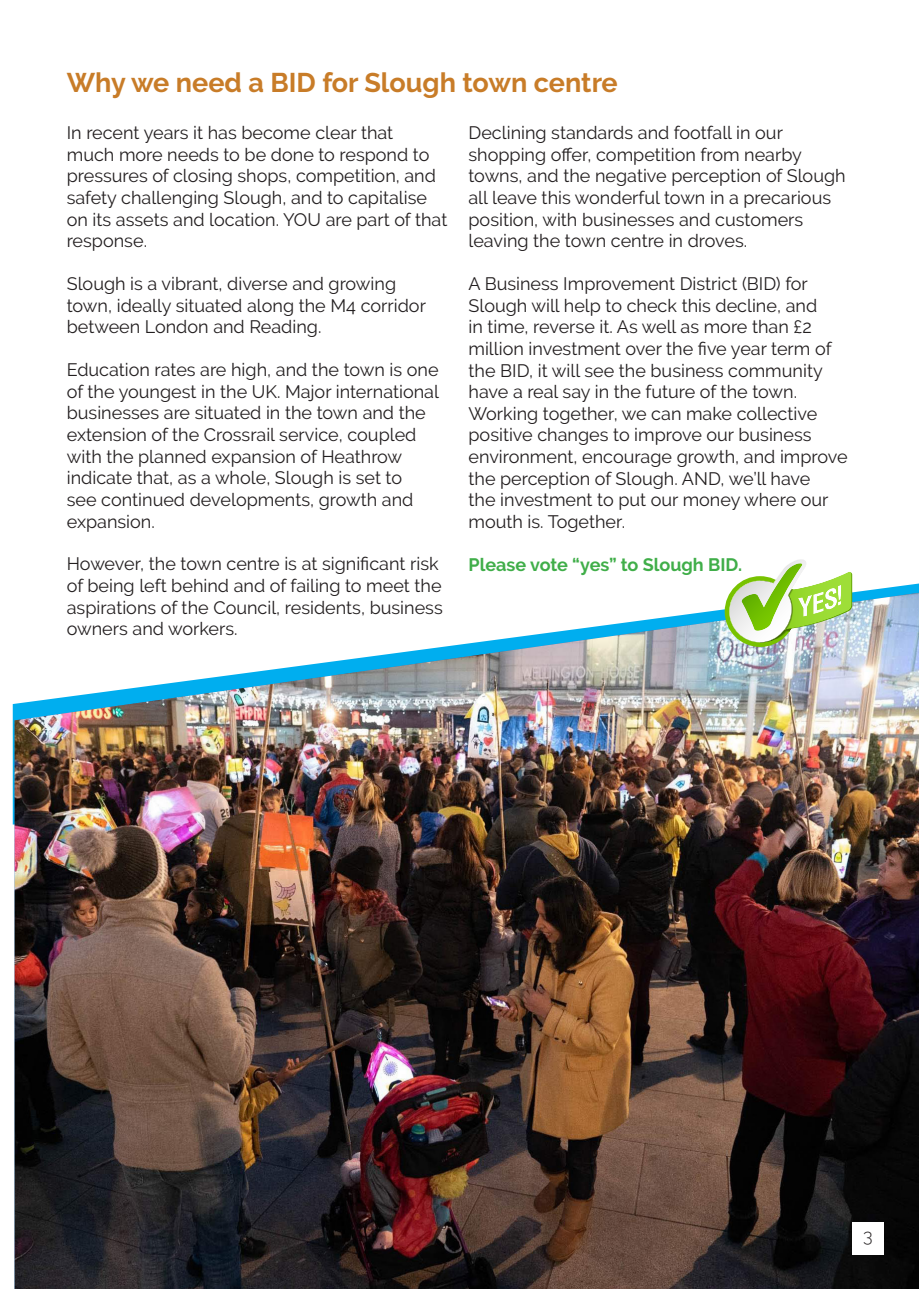
<style>
.page{position:relative;width:919px;height:1289px;background:#fff}
.page>*{position:absolute;margin:0;border:0;box-sizing:border-box;transform-origin:0 0}
.t1{font:700 27px "Raleway";color:#c87c28}
.t2{font:18px/21.6px "Raleway";color:#231f20}
.t3{font:700 18px "Raleway";color:#40ae49}
.t4{font:300 18px "Raleway";color:#231f20}
</style>
<div class="page">
<img style="left:15px;top:592px;width:903px;height:696px">
<div style="left:852px;top:1222px;width:31px;height:32px;background:#fff"></div>
<svg style="left:724px;top:576px;width:71px;height:71px"></svg>
<svg style="left:729px;top:559px;width:123px;height:83px"></svg>
<h1 class="t1" style="left:67px;top:72px;width:552px">Why we need a BID for Slough town centre</h1>
<p class="t2" style="left:67px;top:124px;width:382px">In recent years it has become clear that<br>much more needs to be done to respond to pressures of closing shops, competition, and safety challenging Slough, and to capitalise on its assets and location. YOU are part of that response.</p>
<p class="t2" style="left:67px;top:275px;width:360px">Slough is a vibrant, diverse and growing town, ideally situated along the M4 corridor between London and Reading.</p>
<p class="t2" style="left:67px;top:361px;width:373px">Education rates are high, and the town is one of the youngest in the UK. Major international businesses are situated in the town and the extension of the Crossrail service, coupled with the planned expansion of Heathrow indicate that, as a whole, Slough is set to<br>see continued developments, growth and expansion.</p>
<p class="t2" style="left:67px;top:553px;width:377px">However, the town centre is at significant risk of being left behind and of failing to meet the aspirations of the Council, residents, business owners and workers.</p>
<p class="t2" style="left:468px;top:124px;width:378px">Declining standards and footfall in our shopping offer, competition from nearby towns, and the negative perception of Slough all leave this wonderful town in a precarious position, with businesses and customers leaving the town centre in droves.</p>
<p class="t2" style="left:468px;top:275px;width:380px">A Business Improvement District (BID) for Slough will help to check this decline, and<br>in time, reverse it. As well as more than £2 million investment over the five year term of the BID, it will see the business community have a real say in the future of the town.<br>Working together, we can make collective positive changes to improve our business environment, encourage growth, and improve the perception of Slough. AND, we’ll have<br>the investment to put our money where our mouth is. Together.</p>
<p class="t3" style="left:468px;top:557px;width:275px">Please vote “yes” to Slough BID.</p>
<p class="t4" style="left:862px;top:1229px;width:11px">3</p>
</div>
